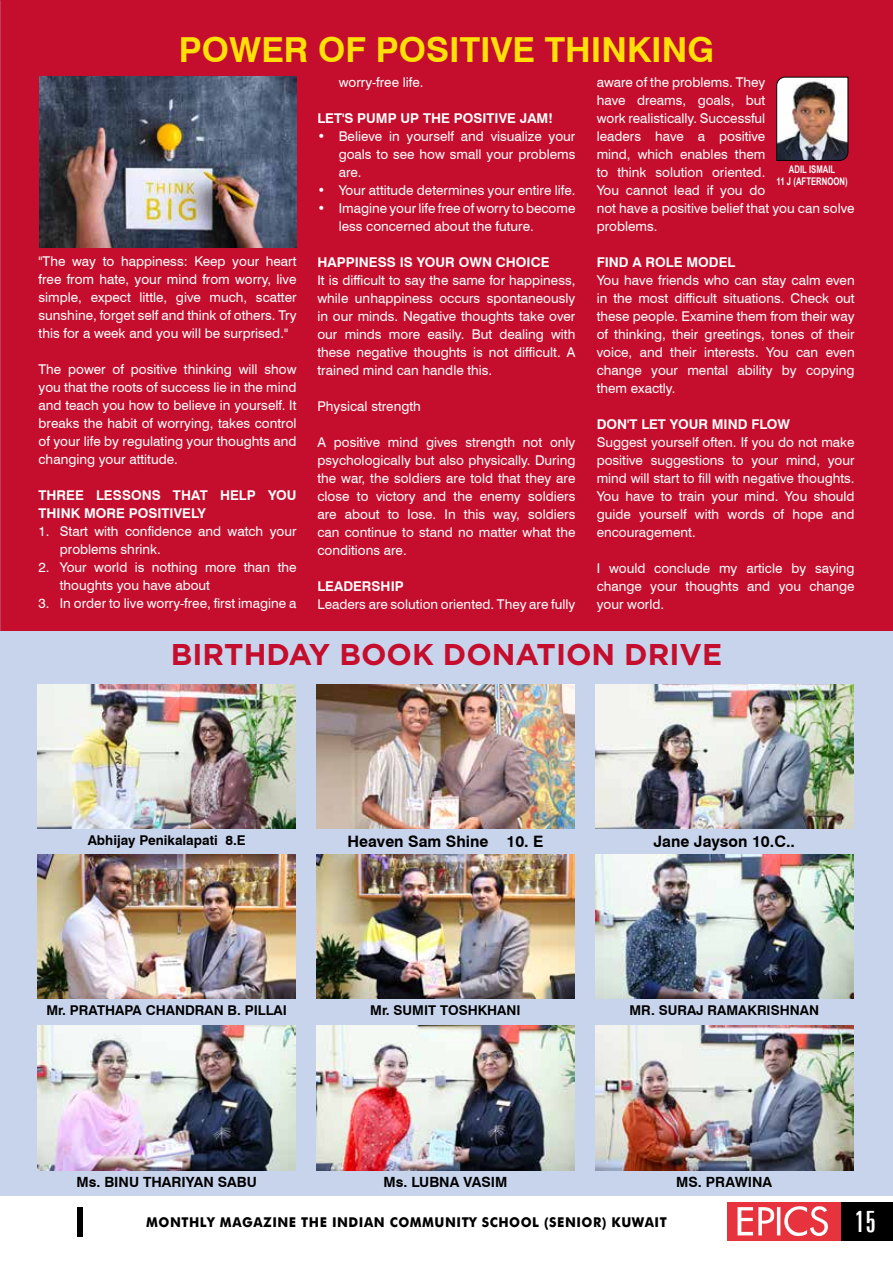
<style>
.page{position:relative;width:893px;height:1263px;background:#fff}
.page>*{position:absolute;margin:0;border:0;box-sizing:border-box;transform-origin:0 0}
.t1{font:700 34.5px "Swiss 721 BT";color:#ffe108}
.t2{font:700 30px "Gotham";color:#c50e2d}
.t3{font:extra-condensed 30px "Zurich BT";color:#fff}
.t4{font:700 15.75px "Swiss 721 BT";color:#000}
.t5{font:700 14.1px "Swiss 721 BT";color:#000}
.t6{font:13.5px/18px "Swiss 721 BT";color:#fff;text-align:justify}
.t7{font:700 13.5px/18px "Swiss 721 BT";color:#fff}
.t8{font:700 13.5px "Swiss 721 BT";color:#000}
.t9{font:700 13.5px "Futura";letter-spacing:.04em;color:#000;scale:.95 1}
.t10{font:700 10.5px/12.6px "Arial Narrow";color:#fff;text-align:center;scale:.9 1}
</style>
<div class="page">
<div style="left:0;top:0;width:893px;height:635px;background:#c50e2d"></div>
<div style="left:0;top:631px;width:893px;height:565px;background:#c7d4ec"></div>
<img style="left:38px;top:684px;width:257px;height:145px">
<img style="left:38px;top:854px;width:257px;height:145px">
<img style="left:38px;top:1026px;width:257px;height:144px">
<img style="left:596px;top:684px;width:257px;height:145px">
<img style="left:596px;top:854px;width:257px;height:145px">
<img style="left:596px;top:1026px;width:257px;height:144px">
<img style="left:317px;top:684px;width:257px;height:145px">
<img style="left:317px;top:854px;width:257px;height:145px">
<img style="left:317px;top:1026px;width:257px;height:144px">
<img style="left:40px;top:77px;width:257px;height:171px">
<img style="left:776px;top:76px;width:73px;height:85px">
<div style="left:840px;top:1202px;width:53px;height:39px;background:#000"></div>
<div style="left:727px;top:1202px;width:113px;height:39px;background:#e7333d"></div>
<svg style="left:738px;top:1206px;width:90px;height:30px"></svg>
<div style="left:77px;top:1207px;width:5px;height:29px;background:#000"></div>
<h1 class="t1" style="left:179px;top:26px;width:537px">POWER OF POSITIVE THINKING</h1>
<p class="t6" style="left:39px;top:251px;width:259px">"The way to happiness: Keep your heart free from hate, your mind from worry, live simple, expect little, give much, scatter sunshine, forget self and think of others. Try this for a week and you will be surprised."</p>
<p class="t6" style="left:39px;top:359px;width:259px">The power of positive thinking will show you that the roots of success lie in the mind and teach you how to believe in yourself. It breaks the habit of worrying, takes control of your life by regulating your thoughts and changing your attitude.</p>
<p class="t7" style="left:39px;top:486px;width:259px">THREE LESSONS THAT HELP YOU<br>THINK MORE POSITIVELY</p>
<p class="t6" style="left:60px;top:521px;width:238px;text-indent:-21px">1. Start with confidence and watch your problems shrink.</p>
<p class="t6" style="left:60px;top:557px;width:238px;text-indent:-21px">2. Your world is nothing more than the thoughts you have about</p>
<p class="t6" style="left:39px;top:593px;width:259px">3. In order to live worry-free, first imagine a</p>
<p class="t6" style="left:339px;top:73px;width:86px">worry-free life.</p>
<p class="t7" style="left:317px;top:109px;width:237px">LET'S PUMP UP THE POSITIVE JAM!</p>
<p class="t6" style="left:339px;top:127px;width:238px;text-indent:-21px">• Believe in yourself and visualize your goals to see how small your problems are.</p>
<p class="t6" style="left:317px;top:181px;width:259px">• Your attitude determines your entire life.</p>
<p class="t6" style="left:339px;top:199px;width:238px;text-indent:-21px">• Imagine your life free of worry to become less concerned about the future.</p>
<p class="t7" style="left:317px;top:253px;width:234px">HAPPINESS IS YOUR OWN CHOICE</p>
<p class="t6" style="left:317px;top:271px;width:259px">It is difficult to say the same for happiness, while unhappiness occurs spontaneously in our minds. Negative thoughts take over our minds more easily. But dealing with these negative thoughts is not difficult. A trained mind can handle this.</p>
<p class="t6" style="left:317px;top:397px;width:105px">Physical strength</p>
<p class="t6" style="left:317px;top:433px;width:259px">A positive mind gives strength not only psychologically but also physically. During the war, the soldiers are told that they are close to victory and the enemy soldiers are about to lose. In this way, soldiers can continue to stand no matter what the conditions are.</p>
<p class="t7" style="left:317px;top:577px;width:88px">LEADERSHIP</p>
<p class="t6" style="left:317px;top:595px;width:259px">Leaders are solution oriented. They are fully</p>
<p class="t6" style="left:597px;top:73px;width:259px;text-align:left">aware of the problems. They<br>have dreams, goals, but<br>work realistically. Successful<br>leaders have a positive<br>mind, which enables them<br>to think solution oriented.<br>You cannot lead if you do<br>not have a positive belief that you can solve problems.</p>
<p class="t7" style="left:597px;top:253px;width:140px">FIND A ROLE MODEL</p>
<p class="t6" style="left:597px;top:271px;width:259px">You have friends who can stay calm even in the most difficult situations. Check out these people. Examine them from their way of thinking, their greetings, tones of their voice, and their interests. You can even change your mental ability by copying them exactly.</p>
<p class="t7" style="left:597px;top:415px;width:195px">DON'T LET YOUR MIND FLOW</p>
<p class="t6" style="left:597px;top:433px;width:259px">Suggest yourself often. If you do not make positive suggestions to your mind, your mind will start to fill with negative thoughts.<br>You have to train your mind. You should guide yourself with words of hope and encouragement.</p>
<p class="t6" style="left:597px;top:558px;width:259px">I would conclude my article by saying change your thoughts and you change your world.</p>
<p class="t10" style="left:777px;top:162px;width:80px">ADIL ISMAIL<br>11 J (AFTERNOON)</p>
<h2 class="t2" style="left:171px;top:635px;width:553px">BIRTHDAY BOOK DONATION DRIVE</h2>
<p class="t8" style="left:88px;top:831px;width:160px">Abhijay Penikalapati 8.E</p>
<p class="t4" style="left:347px;top:830px;width:198px">Heaven Sam Shine 10. E</p>
<p class="t4" style="left:653px;top:830px;width:143px">Jane Jayson 10.C..</p>
<p class="t8" style="left:46px;top:1001px;width:242px">Mr. PRATHAPA CHANDRAN B. PILLAI</p>
<p class="t8" style="left:370px;top:1001px;width:152px">Mr. SUMIT TOSHKHANI</p>
<p class="t8" style="left:629px;top:1001px;width:191px">MR. SURAJ RAMAKRISHNAN</p>
<p class="t5" style="left:76px;top:1172px;width:182px">Ms. BINU THARIYAN SABU</p>
<p class="t5" style="left:383px;top:1172px;width:126px">Ms. LUBNA VASIM</p>
<p class="t5" style="left:676px;top:1172px;width:98px">MS. PRAWINA</p>
<p class="t9" style="left:146px;top:1212px;width:549px">MONTHLY MAGAZINE THE INDIAN COMMUNITY SCHOOL (SENIOR) KUWAIT</p>
<h2 class="t3" style="left:855px;top:1204px;width:23px">15</h2>
</div>
